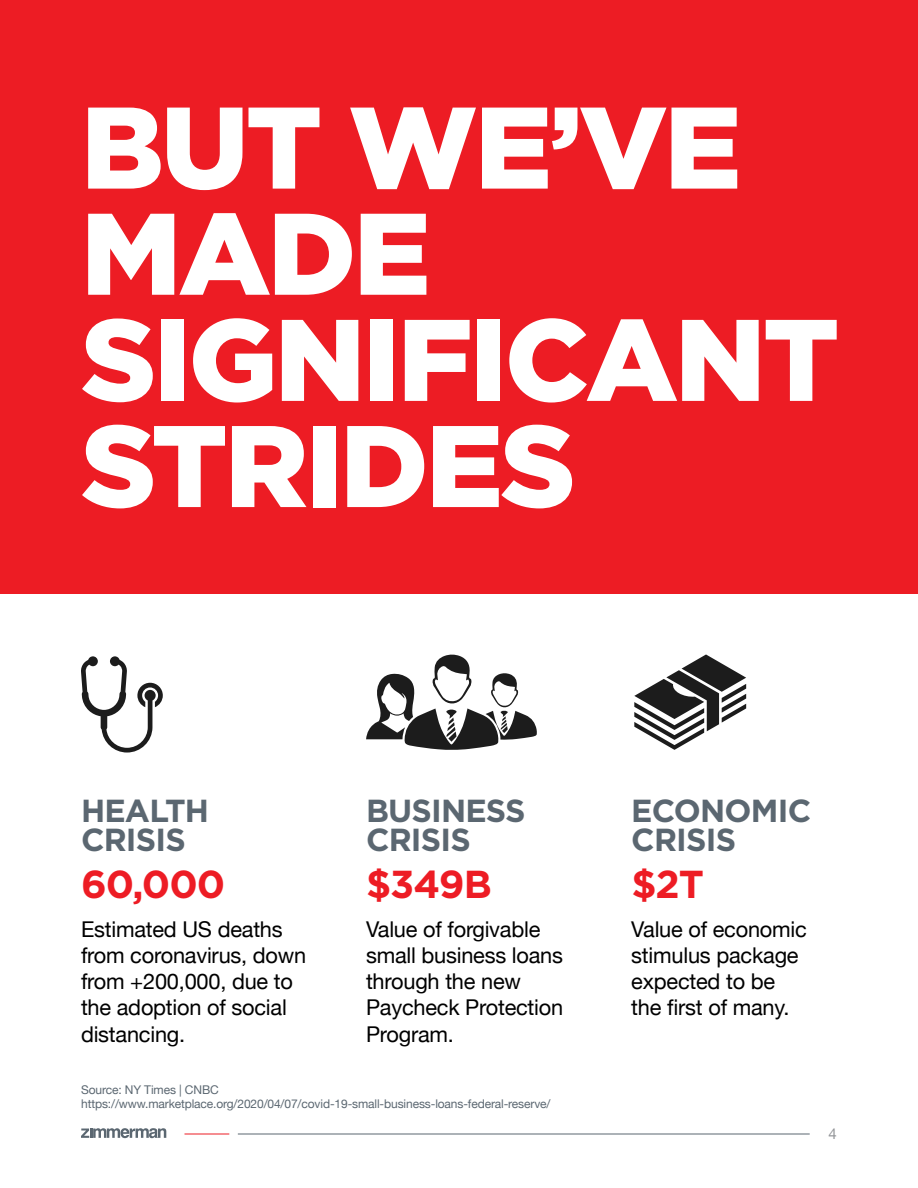
<style>
.page{position:relative;width:918px;height:1188px;background:#fff}
.page>*{position:absolute;margin:0;border:0;box-sizing:border-box;transform-origin:0 0}
.t1{font:900 115.8px/106.2px "Gotham";letter-spacing:-.025em;color:#fff}
.t2{font:700 39px "Gotham";letter-spacing:-.025em;color:#ed1c24}
.t3{font:700 31.95px/29.2px "Gotham";letter-spacing:-.025em;color:#5b6771}
.t4{font:21.75px/26.1px "Helvetica Neue";letter-spacing:-.01em;color:#000}
.t5{font:15px "Helvetica Neue";color:#939598}
.t6{font:12px/13.5px "Helvetica Neue";letter-spacing:-.01em;color:#5b6771}
</style>
<div class="page">
<svg style="left:81px;top:1128px;width:85px;height:10px"></svg>
<hr style="left:185px;top:1134px;width:44px;height:1px;background:#ed1c24">
<hr style="left:238px;top:1134px;width:572px;height:1px;background:#5b6771">
<div style="left:0;top:0;width:918px;height:594px;background:#ed1c24"></div>
<svg style="left:366px;top:654px;width:171px;height:96px"></svg>
<svg style="left:634px;top:654px;width:112px;height:96px"></svg>
<svg style="left:81px;top:656px;width:82px;height:97px"></svg>
<h1 class="t1" style="left:81px;top:93px;width:760px">BUT WE’VE<br>MADE<br>SIGNIFICANT<br>STRIDES</h1>
<h3 class="t3" style="left:81px;top:796px;width:130px">HEALTH<br>CRISIS</h3>
<h3 class="t3" style="left:366px;top:796px;width:161px">BUSINESS<br>CRISIS</h3>
<h3 class="t3" style="left:631px;top:796px;width:181px">ECONOMIC<br>CRISIS</h3>
<h2 class="t2" style="left:81px;top:858px;width:146px">60,000</h2>
<h2 class="t2" style="left:366px;top:858px;width:127px">$349B</h2>
<h2 class="t2" style="left:631px;top:858px;width:74px">$2T</h2>
<p class="t4" style="left:81px;top:918px;width:227px">Estimated US deaths from coronavirus, down from +200,000, due to the adoption of social distancing.</p>
<p class="t4" style="left:366px;top:918px;width:199px">Value of forgivable small business loans through the new<br>Paycheck Protection<br>Program.</p>
<p class="t4" style="left:631px;top:918px;width:177px">Value of economic stimulus package expected to be the first of many.</p>
<p class="t6" style="left:81px;top:1084px;width:471px">Source: NY Times | CNBC https://www.marketplace.org/2020/04/07/covid-19-small-business-loans-federal-reserve/</p>
<p class="t5" style="left:828px;top:1123px;width:10px">4</p>
</div>
